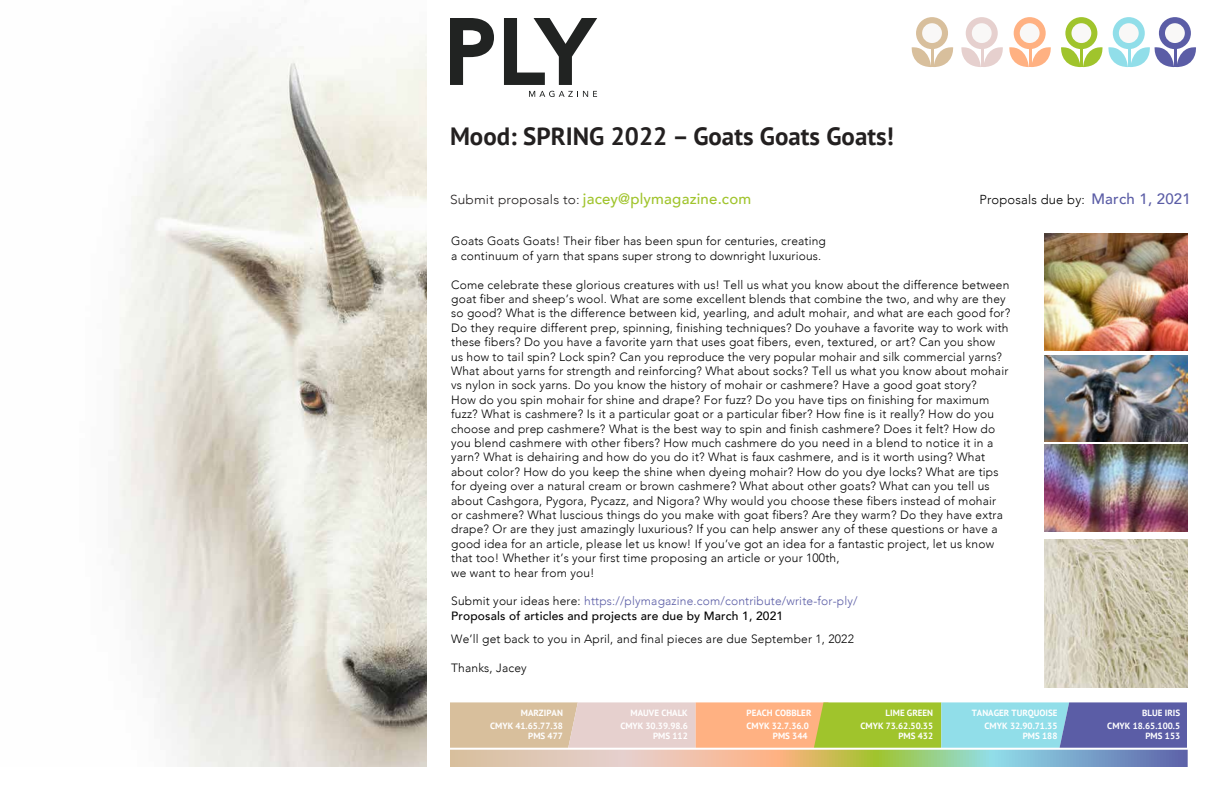
<style>
.page{position:relative;width:1224px;height:792px;background:#fff}
.page>*{position:absolute;margin:0;border:0;box-sizing:border-box;transform-origin:0 0}
.t1{font:700 24.9px "PT Sans";color:#232020}
.t2{font:500 15px "Avenir";letter-spacing:.015em;color:#a0c42c}
.t3{font:300 13px "Avenir";letter-spacing:.015em;color:#000}
.t4{font:300 12px/14.4px "Avenir";letter-spacing:.015em;color:#000}
.t5{font:300 12px/14.4px "Avenir";letter-spacing:.015em;color:#5b5da6}
.t6{font:700 9px/10.8px "PT Sans";color:#fff;text-align:right}
.s1{font-weight:300;font-size:13px;color:#232020}
.s2{font-weight:500;font-size:15px;color:#5b5da6}
.s3{color:#000}
.s4{font-weight:500;color:#000}
</style>
<div class="page">
<svg style="left:450px;top:18px;width:44px;height:67px"></svg>
<svg style="left:504px;top:18px;width:93px;height:67px"></svg>
<svg style="left:529px;top:91px;width:68px;height:6px"></svg>
<svg style="left:450px;top:702px;width:738px;height:65px;background:#bab9a2"></svg>
<img style="left:1044px;top:233px;width:144px;height:118px">
<img style="left:1044px;top:540px;width:144px;height:147px">
<img style="left:1044px;top:445px;width:144px;height:87px">
<img style="left:1044px;top:355px;width:144px;height:87px">
<img style="left:119px;top:23px;width:307px;height:743px">
<div style="left:916px;top:17px;width:32px;height:32px;background:#d8bf9c;border-radius:50%"></div>
<div style="left:922px;top:23px;width:20px;height:20px;background:#f9f8f7;border-radius:50%"></div>
<div style="left:966px;top:17px;width:32px;height:32px;background:#e6d0ce;border-radius:50%"></div>
<div style="left:972px;top:23px;width:20px;height:20px;background:#f9f8f7;border-radius:50%"></div>
<div style="left:1014px;top:17px;width:32px;height:32px;background:#ffb182;border-radius:50%"></div>
<svg style="left:911px;top:46px;width:140px;height:21px"></svg>
<div style="left:1020px;top:23px;width:20px;height:20px;background:#f9f8f7;border-radius:50%"></div>
<div style="left:1065px;top:17px;width:32px;height:32px;background:#a0c42c;border-radius:50%"></div>
<div style="left:1071px;top:23px;width:20px;height:20px;background:#f9f8f7;border-radius:50%"></div>
<div style="left:1113px;top:17px;width:32px;height:32px;background:#91dee9;border-radius:50%"></div>
<div style="left:1119px;top:23px;width:20px;height:20px;background:#f9f8f7;border-radius:50%"></div>
<div style="left:1159px;top:17px;width:32px;height:32px;background:#5b5da6;border-radius:50%"></div>
<svg style="left:1061px;top:46px;width:135px;height:21px"></svg>
<div style="left:1165px;top:23px;width:20px;height:20px;background:#f9f8f7;border-radius:50%"></div>
<h1 class="t1" style="left:450px;top:120px;width:445px">Mood: SPRING 2022 – Goats Goats Goats!</h1>
<p class="t2" style="left:450px;top:186px;width:303px"><span class="s1">Submit proposals to:</span> jacey@plymagazine.com</p>
<p class="t3" style="left:979px;top:192px;width:213px">Proposals due by: <span class="s2">March 1, 2021</span></p>
<p class="t4" style="left:451px;top:234px;width:376px">Goats Goats Goats! Their fiber has been spun for centuries, creating a continuum of yarn that spans super strong to downright luxurious.</p>
<p class="t4" style="left:451px;top:277px;width:561px">Come celebrate these glorious creatures with us! Tell us what you know about the difference between goat fiber and sheep’s wool. What are some excellent blends that combine the two, and why are they so good? What is the difference between kid, yearling, and adult mohair, and what are each good for?<br>Do they require different prep, spinning, finishing techniques? Do youhave a favorite way to work with these fibers? Do you have a favorite yarn that uses goat fibers, even, textured, or art? Can you show<br>us how to tail spin? Lock spin? Can you reproduce the very popular mohair and silk commercial yarns?<br>What about yarns for strength and reinforcing? What about socks? Tell us what you know about mohair vs nylon in sock yarns. Do you know the history of mohair or cashmere? Have a good goat story?<br>How do you spin mohair for shine and drape? For fuzz? Do you have tips on finishing for maximum fuzz? What is cashmere? Is it a particular goat or a particular fiber? How fine is it really? How do you choose and prep cashmere? What is the best way to spin and finish cashmere? Does it felt? How do you blend cashmere with other fibers? How much cashmere do you need in a blend to notice it in a yarn? What is dehairing and how do you do it? What is faux cashmere, and is it worth using? What about color? How do you keep the shine when dyeing mohair? How do you dye locks? What are tips for dyeing over a natural cream or brown cashmere? What about other goats? What can you tell us about Cashgora, Pygora, Pycazz, and Nigora? Why would you choose these fibers instead of mohair or cashmere? What luscious things do you make with goat fibers? Are they warm? Do they have extra drape? Or are they just amazingly luxurious? If you can help answer any of these questions or have a good idea for an article, please let us know! If you’ve got an idea for a fantastic project, let us know that too! Whether it’s your first time proposing an article or your 100th,<br>we want to hear from you!</p>
<p class="t5" style="left:451px;top:594px;width:408px"><span class="s3">Submit your ideas here:</span> https://plymagazine.com/contribute/write-for-ply/<br><span class="s4">Proposals of articles and projects are due by March 1, 2021</span></p>
<p class="t4" style="left:451px;top:631px;width:404px">We’ll get back to you in April, and final pieces are due September 1, 2022</p>
<p class="t4" style="left:451px;top:660px;width:77px">Thanks, Jacey</p>
<p class="t6" style="left:521px;top:707px;width:43px">MARZIPAN</p>
<p class="t6" style="left:631px;top:707px;width:59px">MAUVE CHALK</p>
<p class="t6" style="left:747px;top:707px;width:66px">PEACH COBBLER</p>
<p class="t6" style="left:886px;top:707px;width:49px">LIME GREEN</p>
<p class="t6" style="left:972px;top:707px;width:87px">TANAGER TURQUOISE</p>
<p class="t6" style="left:1142px;top:707px;width:39px">BLUE IRIS</p>
<p class="t6" style="left:653px;top:731px;width:36px">PMS 112</p>
<p class="t6" style="left:490px;top:720px;width:74px">CMYK 41.65.77.38</p>
<p class="t6" style="left:620px;top:720px;width:69px">CMYK 30.39.98.6</p>
<p class="t6" style="left:747px;top:720px;width:64px">CMYK 32.7.36.0<br>PMS 344</p>
<p class="t6" style="left:985px;top:720px;width:74px">CMYK 32.90.71.35<br>PMS 188</p>
<p class="t6" style="left:861px;top:720px;width:74px">CMYK 73.62.50.35<br>PMS 432</p>
<p class="t6" style="left:1107px;top:720px;width:74px">CMYK 18.65.100.5<br>PMS 153</p>
<p class="t6" style="left:528px;top:731px;width:36px">PMS 477</p>
</div>
